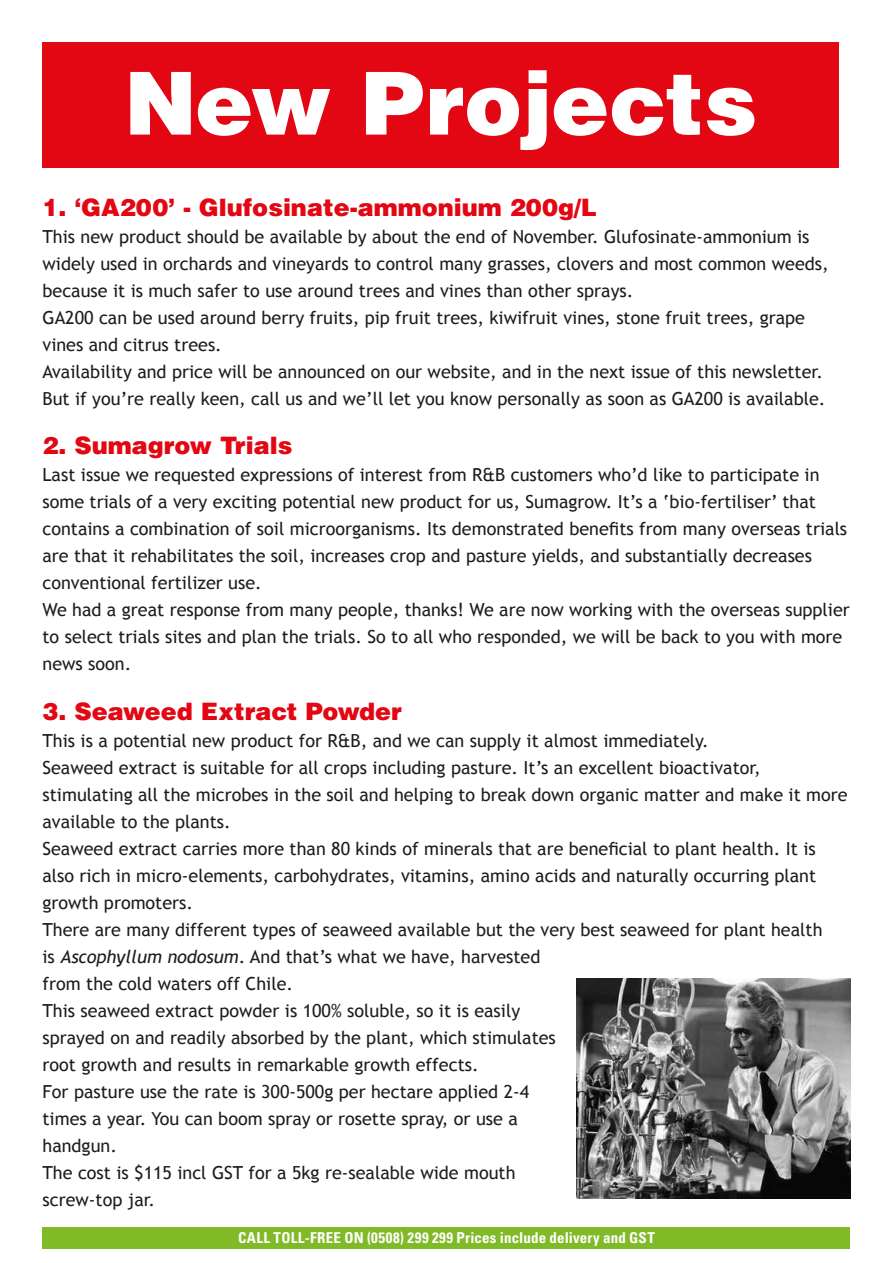
<style>
.page{position:relative;width:893px;height:1263px;background:#fff}
.page>*{position:absolute;margin:0;border:0;box-sizing:border-box;transform-origin:0 0}
.t1{font:900 87px "Helvetica";color:#fff}
.t2{font:900 24px "Helvetica";color:#e30613}
.t3{font:18px/27px "Trebuchet MS";color:#1d1d1b}
.t4{font:700 condensed 15px "Univers";letter-spacing:.015em;color:#fff}
.s1{font-style:italic}
</style>
<div class="page">
<div style="left:43px;top:1227px;width:807px;height:22px;background:#80ba27"></div>
<div style="left:43px;top:43px;width:796px;height:125px;background:#e30613"></div>
<img style="left:576px;top:978px;width:274px;height:221px">
<h1 class="t1" style="left:124px;top:46px;width:634px">New Projects</h1>
<h2 class="t2" style="left:43px;top:191px;width:556px">1. ‘GA200’ - Glufosinate-ammonium 200g/L</h2>
<p class="t3" style="left:43px;top:223px;width:788px">This new product should be available by about the end of November. Glufosinate-ammonium is widely used in orchards and vineyards to control many grasses, clovers and most common weeds, because it is much safer to use around trees and vines than other sprays.<br>GA200 can be used around berry fruits, pip fruit trees, kiwifruit vines, stone fruit trees, grape vines and citrus trees.<br>Availability and price will be announced on our website, and in the next issue of this newsletter.<br>But if you’re really keen, call us and we’ll let you know personally as soon as GA200 is available.</p>
<h2 class="t2" style="left:43px;top:430px;width:252px">2. Sumagrow Trials</h2>
<p class="t3" style="left:43px;top:461px;width:809px">Last issue we requested expressions of interest from R&amp;B customers who’d like to participate in some trials of a very exciting potential new product for us, Sumagrow. It’s a ‘bio-fertiliser’ that contains a combination of soil microorganisms. Its demonstrated benefits from many overseas trials are that it rehabilitates the soil, increases crop and pasture yields, and substantially decreases conventional fertilizer use.<br>We had a great response from many people, thanks! We are now working with the overseas supplier to select trials sites and plan the trials. So to all who responded, we will be back to you with more news soon.</p>
<h2 class="t2" style="left:43px;top:695px;width:361px">3. Seaweed Extract Powder</h2>
<p class="t3" style="left:43px;top:727px;width:807px">This is a potential new product for R&amp;B, and we can supply it almost immediately.<br>Seaweed extract is suitable for all crops including pasture. It’s an excellent bioactivator, stimulating all the microbes in the soil and helping to break down organic matter and make it more available to the plants.<br>Seaweed extract carries more than 80 kinds of minerals that are beneficial to plant health. It is also rich in micro-elements, carbohydrates, vitamins, amino acids and naturally occurring plant growth promoters.<br>There are many different types of seaweed available but the very best seaweed for plant health<br>is <span class="s1">Ascophyllum nodosum</span>. And that’s what we have, harvested<br>from the cold waters off Chile.<br>This seaweed extract powder is 100% soluble, so it is easily<br>sprayed on and readily absorbed by the plant, which stimulates<br>root growth and results in remarkable growth effects.<br>For pasture use the rate is 300-500g per hectare applied 2-4<br>times a year. You can boom spray or rosette spray, or use a<br>handgun.<br>The cost is $115 incl GST for a 5kg re-sealable wide mouth<br>screw-top jar.</p>
<p class="t4" style="left:238px;top:1229px;width:418px">CALL TOLL-FREE ON (0508) 299 299 Prices include delivery and GST</p>
</div>
